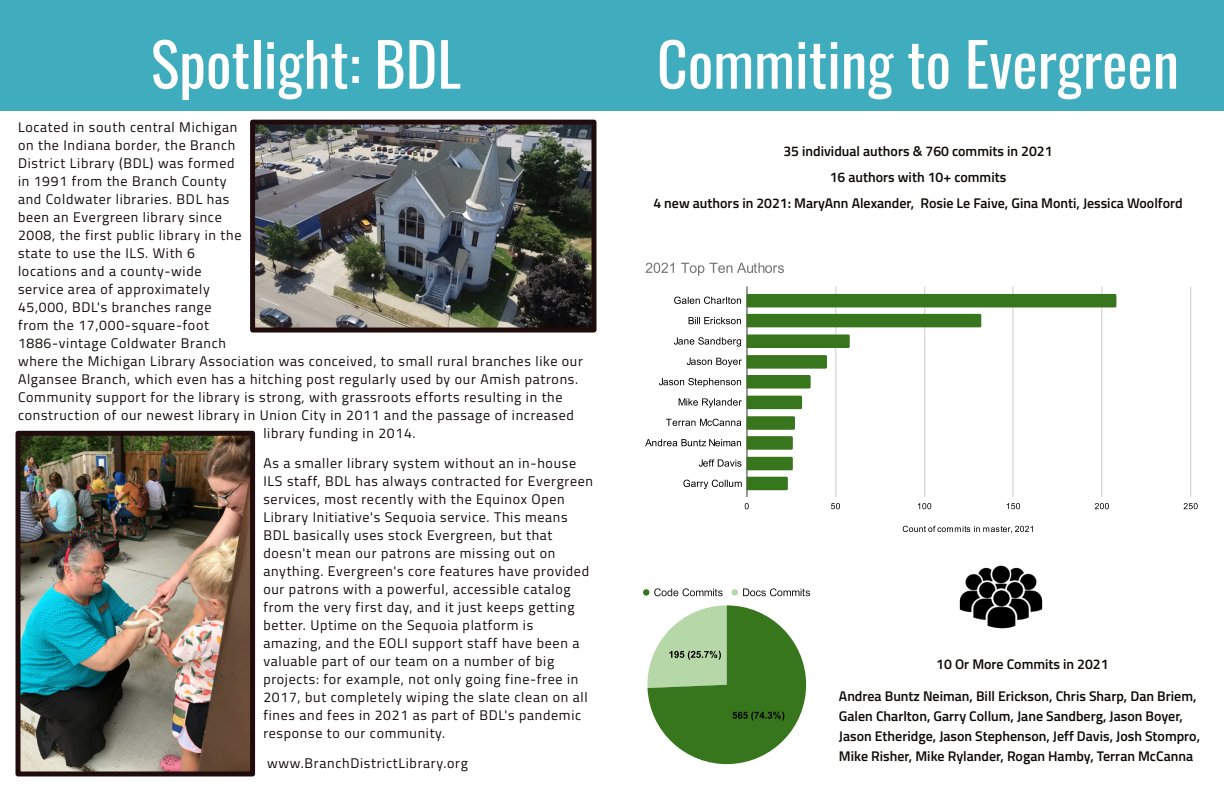
<style>
.page{position:relative;width:1224px;height:792px;background:#fff}
.page>*{position:absolute;margin:0;border:0;box-sizing:border-box;transform-origin:0 0}
.t1{font:60px "Oswald";color:#fff}
.t2{font:14px/18px "Titillium Web";letter-spacing:.05em;color:#120909}
.t3{font:600 14px/20px "Titillium Web";color:#0c0906;text-align:center}
</style>
<div class="page">
<div style="left:0;top:0;width:612px;height:111px;background:#40adbf"></div>
<img style="left:256px;top:126px;width:334px;height:201px">
<div style="left:250px;top:120px;width:346px;height:213px;border:5px solid #210c0d"></div>
<div style="left:612px;top:0;width:612px;height:111px;background:#40adbf"></div>
<img style="left:22px;top:437px;width:227px;height:333px">
<div style="left:16px;top:431px;width:239px;height:345px;border:5px solid #210c0d"></div>
<svg style="left:647px;top:605px;width:160px;height:160px"></svg>
<div style="left:643px;top:589px;width:6px;height:7px;background:#38761d;border-radius:50%"></div>
<svg style="left:654px;top:588px;width:69px;height:8px"></svg>
<div style="left:732px;top:589px;width:6px;height:7px;background:#b6d7a8;border-radius:50%"></div>
<svg style="left:743px;top:588px;width:67px;height:8px"></svg>
<hr style="left:747px;top:286px;width:1px;height:211px;background:#333">
<hr style="left:836px;top:286px;width:1px;height:211px;background:#ccc">
<hr style="left:924px;top:286px;width:1px;height:211px;background:#ccc">
<hr style="left:1013px;top:286px;width:1px;height:211px;background:#ccc">
<hr style="left:1101px;top:286px;width:1px;height:211px;background:#ccc">
<hr style="left:1190px;top:286px;width:1px;height:211px;background:#ccc">
<div style="left:747px;top:294px;width:369px;height:13px;background:#38761d"></div>
<div style="left:747px;top:314px;width:234px;height:13px;background:#38761d"></div>
<svg style="left:747px;top:334px;width:103px;height:14px"></svg>
<svg style="left:747px;top:375px;width:64px;height:14px"></svg>
<svg style="left:747px;top:416px;width:48px;height:14px"></svg>
<svg style="left:747px;top:436px;width:46px;height:14px"></svg>
<svg style="left:903px;top:526px;width:130px;height:7px"></svg>
<svg style="left:674px;top:297px;width:67px;height:7px"></svg>
<svg style="left:689px;top:317px;width:52px;height:7px"></svg>
<svg style="left:674px;top:337px;width:67px;height:10px"></svg>
<svg style="left:687px;top:355px;width:140px;height:14px"></svg>
<svg style="left:659px;top:378px;width:82px;height:9px"></svg>
<svg style="left:679px;top:396px;width:123px;height:13px"></svg>
<svg style="left:666px;top:419px;width:75px;height:7px"></svg>
<svg style="left:645px;top:439px;width:96px;height:7px"></svg>
<svg style="left:699px;top:457px;width:94px;height:13px"></svg>
<svg style="left:683px;top:477px;width:105px;height:13px"></svg>
<svg style="left:745px;top:503px;width:4px;height:6px"></svg>
<svg style="left:831px;top:503px;width:9px;height:6px"></svg>
<svg style="left:918px;top:503px;width:13px;height:6px"></svg>
<svg style="left:1007px;top:503px;width:13px;height:6px"></svg>
<svg style="left:1095px;top:503px;width:14px;height:6px"></svg>
<svg style="left:1184px;top:503px;width:14px;height:6px"></svg>
<svg style="left:646px;top:263px;width:138px;height:13px"></svg>
<img style="left:960px;top:565px;width:82px;height:64px">
<h1 class="t1" style="left:151px;top:17px;width:312px">Spotlight: BDL</h1>
<p class="t2" style="left:18px;top:118px;width:221px">Located in south central Michigan</p>
<p class="t2" style="left:18px;top:136px;width:219px">on the Indiana border, the Branch</p>
<p class="t2" style="left:18px;top:154px;width:218px">District Library (BDL) was formed</p>
<p class="t2" style="left:18px;top:172px;width:210px">in 1991 from the Branch County</p>
<p class="t2" style="left:18px;top:190px;width:213px">and Coldwater libraries. BDL has</p>
<p class="t2" style="left:18px;top:208px;width:205px">been an Evergreen library since</p>
<p class="t2" style="left:18px;top:226px;width:225px">2008, the first public library in the</p>
<p class="t2" style="left:18px;top:244px;width:179px">state to use the ILS. With 6</p>
<p class="t2" style="left:18px;top:262px;width:185px">locations and a county-wide</p>
<p class="t2" style="left:18px;top:280px;width:193px">service area of approximately</p>
<p class="t2" style="left:18px;top:298px;width:195px">45,000, BDL's branches range</p>
<p class="t2" style="left:18px;top:316px;width:192px">from the 17,000-square-foot</p>
<p class="t2" style="left:18px;top:334px;width:210px">1886-vintage Coldwater Branch</p>
<p class="t2" style="left:18px;top:352px;width:566px">where the Michigan Library Association was conceived, to small rural branches like our</p>
<p class="t2" style="left:18px;top:370px;width:562px">Algansee Branch, which even has a hitching post regularly used by our Amish patrons.</p>
<p class="t2" style="left:18px;top:388px;width:546px">Community support for the library is strong, with grassroots efforts resulting in the</p>
<p class="t2" style="left:18px;top:406px;width:557px">construction of our newest library in Union City in 2011 and the passage of increased</p>
<p class="t2" style="left:263px;top:424px;width:154px">library funding in 2014.</p>
<p class="t2" style="left:263px;top:454px;width:331px">As a smaller library system without an in-house ILS staff, BDL has always contracted for Evergreen services, most recently with the Equinox Open Library Initiative's Sequoia service. This means BDL basically uses stock Evergreen, but that doesn't mean our patrons are missing out on anything. Evergreen's core features have provided our patrons with a powerful, accessible catalog from the very first day, and it just keeps getting better. Uptime on the Sequoia platform is amazing, and the EOLI support staff have been a valuable part of our team on a number of big projects: for example, not only going fine-free in 2017, but completely wiping the slate clean on all fines and fees in 2021 as part of BDL's pandemic response to our community.</p>
<p class="t2" style="left:267px;top:754px;width:202px">www.BranchDistrictLibrary.org</p>
<h1 class="t1" style="left:657px;top:17px;width:524px">Commiting to Evergreen</h1>
<p class="t3" style="left:653px;top:138px;width:531px;line-height:26px">35 individual authors &amp; 760 commits in 2021<br>16 authors with 10+ commits<br>4 new authors in 2021: MaryAnn Alexander, Rosie Le Faive, Gina Monti, Jessica Woolford</p>
<p class="t3" style="left:936px;top:653px;width:174px">10 Or More Commits in 2021</p>
<p class="t3" style="left:839px;top:685px;width:363px;text-align:left">Andrea Buntz Neiman, Bill Erickson, Chris Sharp, Dan Briem, Galen Charlton, Garry Collum, Jane Sandberg, Jason Boyer, Jason Etheridge, Jason Stephenson, Jeff Davis, Josh Stompro, Mike Risher, Mike Rylander, Rogan Hamby, Terran McCanna</p>
</div>
